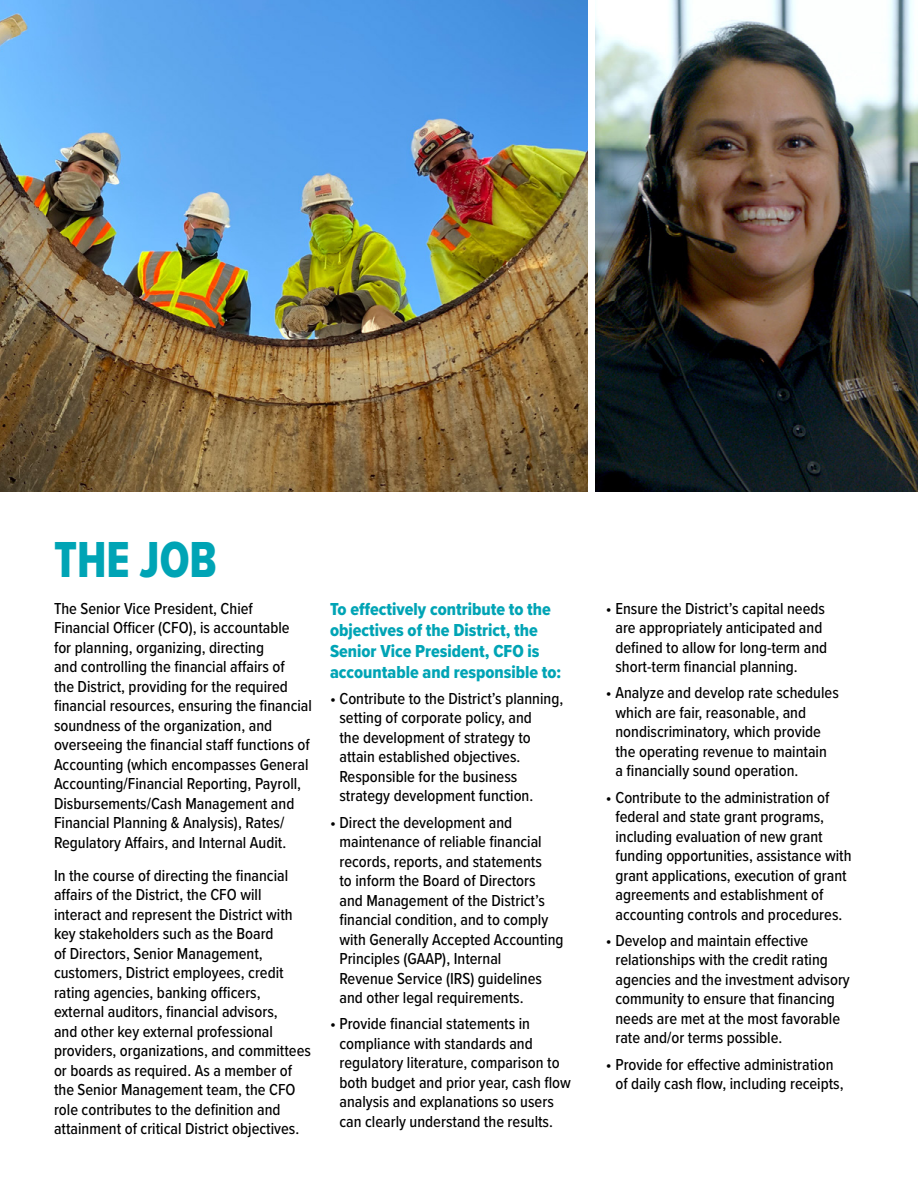
<style>
.page{position:relative;width:918px;height:1188px;background:#fff}
.page>*{position:absolute;margin:0;border:0;box-sizing:border-box;transform-origin:0 0}
.t1{font:52.5px "Proxima Nova Cond Extrabld";color:#00a4b5;scale:.9 1}
.t2{font:18px/21px "Proxima Nova Cond Extrabld";color:#00a4b5}
.t3{font:500 16.5px/19.5px "Proxima Nova Cond";color:#000}
</style>
<div class="page">
<img style="left:0;top:0;width:588px;height:491px">
<img style="left:596px;top:0;width:322px;height:491px">
<h1 class="t1" style="left:54px;top:521px;width:183px">THE JOB</h1>
<p class="t3" style="left:54px;top:598px;width:260px">The Senior Vice President, Chief Financial Officer (CFO), is accountable<br>for planning, organizing, directing<br>and controlling the financial affairs of<br>the District, providing for the required financial resources, ensuring the financial soundness of the organization, and overseeing the financial staff functions of Accounting (which encompasses General Accounting/Financial Reporting, Payroll, Disbursements/Cash Management and Financial Planning &amp; Analysis), Rates/ Regulatory Affairs, and Internal Audit.</p>
<p class="t3" style="left:54px;top:865px;width:259px">In the course of directing the financial affairs of the District, the CFO will interact and represent the District with key stakeholders such as the Board<br>of Directors, Senior Management, customers, District employees, credit rating agencies, banking officers, external auditors, financial advisors,<br>and other key external professional providers, organizations, and committees or boards as required. As a member of the Senior Management team, the CFO role contributes to the definition and attainment of critical District objectives.</p>
<p class="t2" style="left:330px;top:598px;width:233px">To effectively contribute to the objectives of the District, the<br>Senior Vice President, CFO is accountable and responsible to:</p>
<p class="t3" style="left:339px;top:688px;width:225px;text-indent:-9px">• Contribute to the District’s planning, setting of corporate policy, and<br>the development of strategy to attain established objectives.<br>Responsible for the business strategy development function.</p>
<p class="t3" style="left:339px;top:812px;width:226px;text-indent:-9px">• Direct the development and maintenance of reliable financial records, reports, and statements<br>to inform the Board of Directors<br>and Management of the District’s financial condition, and to comply with Generally Accepted Accounting<br>Principles (GAAP), Internal<br>Revenue Service (IRS) guidelines and other legal requirements.</p>
<p class="t3" style="left:339px;top:1014px;width:233px;text-indent:-9px">• Provide financial statements in compliance with standards and regulatory literature, comparison to both budget and prior year, cash flow analysis and explanations so users can clearly understand the results.</p>
<p class="t3" style="left:615px;top:598px;width:213px;text-indent:-9px">• Ensure the District’s capital needs are appropriately anticipated and defined to allow for long-term and short-term financial planning.</p>
<p class="t3" style="left:615px;top:683px;width:225px;text-indent:-9px">• Analyze and develop rate schedules which are fair, reasonable, and nondiscriminatory, which provide the operating revenue to maintain<br>a financially sound operation.</p>
<p class="t3" style="left:615px;top:787px;width:238px;text-indent:-9px">• Contribute to the administration of federal and state grant programs, including evaluation of new grant funding opportunities, assistance with grant applications, execution of grant agreements and establishment of accounting controls and procedures.</p>
<p class="t3" style="left:615px;top:930px;width:236px;text-indent:-9px">• Develop and maintain effective relationships with the credit rating agencies and the investment advisory community to ensure that financing needs are met at the most favorable rate and/or terms possible.</p>
<p class="t3" style="left:615px;top:1054px;width:230px;text-indent:-9px">• Provide for effective administration of daily cash flow, including receipts,</p>
</div>
